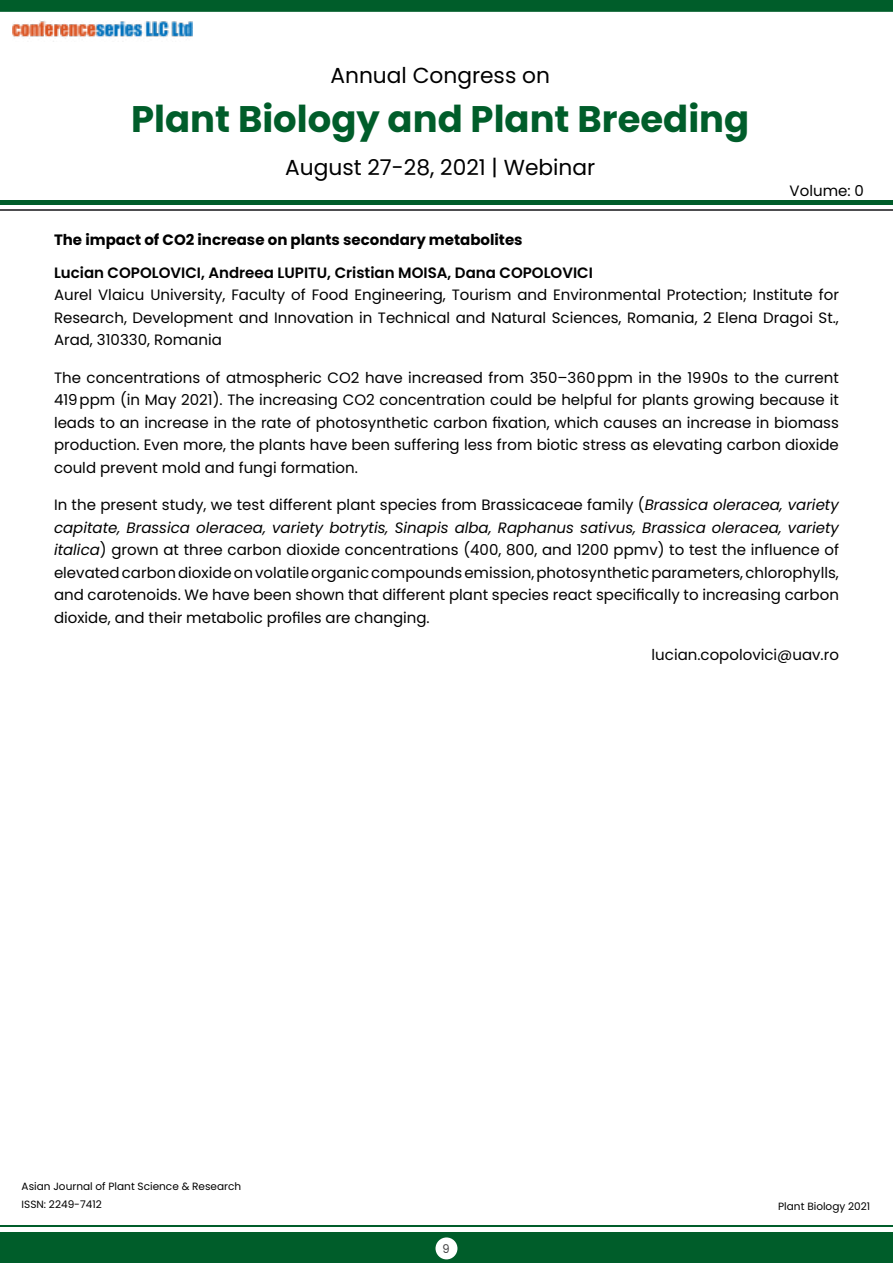
<style>
.page{position:relative;width:893px;height:1263px;background:#fff}
.page>*{position:absolute;margin:0;border:0;box-sizing:border-box;transform-origin:0 0}
.t1{font:700 36.9px "Poppins";color:#005d2a}
.t2{font:21.75px "Poppins";color:#000}
.t3{font:15px/22.5px "Poppins";color:#000;text-align:justify}
.t4{font:600 15px "Poppins";color:#000}
.t5{font:700 15px "Poppins";color:#000}
.t6{font:12px "Poppins";color:#414042;scale:.95 1}
.t7{font:10.5px/18px "Poppins";color:#000}
.s1{font-style:italic}
</style>
<div class="page">
<div style="left:0;top:1232px;width:893px;height:31px;background:#005d2a"></div>
<div style="left:435px;top:1237px;width:22px;height:22px;background:#fff;border-radius:50%"></div>
<hr style="left:0;top:201px;width:893px;height:4px;background:#005d2a">
<hr style="left:0;top:210px;width:893px;height:1px;background:#4d4d4f">
<svg style="left:0;top:0;width:893px;height:12px;background:#035f2c"></svg>
<img style="left:13px;top:21px;width:180px;height:21px">
<hr style="left:0;top:1225px;width:893px;height:2px;background:#005d2a">
<h2 class="t2" style="left:330px;top:63px;width:221px">Annual Congress on</h2>
<h1 class="t1" style="left:131px;top:97px;width:620px">Plant Biology and Plant Breeding</h1>
<h2 class="t2" style="left:285px;top:155px;width:312px">August 27-28, 2021 | Webinar</h2>
<p class="t3" style="left:790px;top:180px;width:76px">Volume: 0</p>
<p class="t5" style="left:54px;top:231px;width:470px">The impact of CO2 increase on plants secondary metabolites</p>
<p class="t4" style="left:54px;top:264px;width:540px">Lucian COPOLOVICI, Andreea LUPITU, Cristian MOISA, Dana COPOLOVICI</p>
<p class="t3" style="left:54px;top:284px;width:786px">Aurel Vlaicu University, Faculty of Food Engineering, Tourism and Environmental Protection; Institute for Research, Development and Innovation in Technical and Natural Sciences, Romania, 2 Elena Dragoi St., Arad, 310330, Romania</p>
<p class="t3" style="left:54px;top:366px;width:786px">The concentrations of atmospheric CO2 have increased from 350–360ppm in the 1990s to the current 419ppm (in May 2021). The increasing CO2 concentration could be helpful for plants growing because it leads to an increase in the rate of photosynthetic carbon fixation, which causes an increase in biomass production. Even more, the plants have been suffering less from biotic stress as elevating carbon dioxide could prevent mold and fungi formation.</p>
<p class="t3" style="left:54px;top:494px;width:786px">In the present study, we test different plant species from Brassicaceae family (<span class="s1">Brassica oleracea, variety capitate, Brassica oleracea, variety botrytis, Sinapis alba, Raphanus sativus, Brassica oleracea, variety italica</span>) grown at three carbon dioxide concentrations (400, 800, and 1200 ppmv) to test the influence of elevated carbon dioxide on volatile organic compounds emission, photosynthetic parameters, chlorophylls, and carotenoids. We have been shown that different plant species react specifically to increasing carbon dioxide, and their metabolic profiles are changing.</p>
<p class="t3" style="left:652px;top:644px;width:189px">lucian.copolovici@uav.ro</p>
<p class="t7" style="left:22px;top:1177px;width:221px">Asian Journal of Plant Science &amp; Research<br>ISSN: 2249-7412</p>
<p class="t6" style="left:443px;top:1242px;width:9px">9</p>
<p class="t7" style="left:778px;top:1197px;width:93px">Plant Biology 2021</p>
</div>
